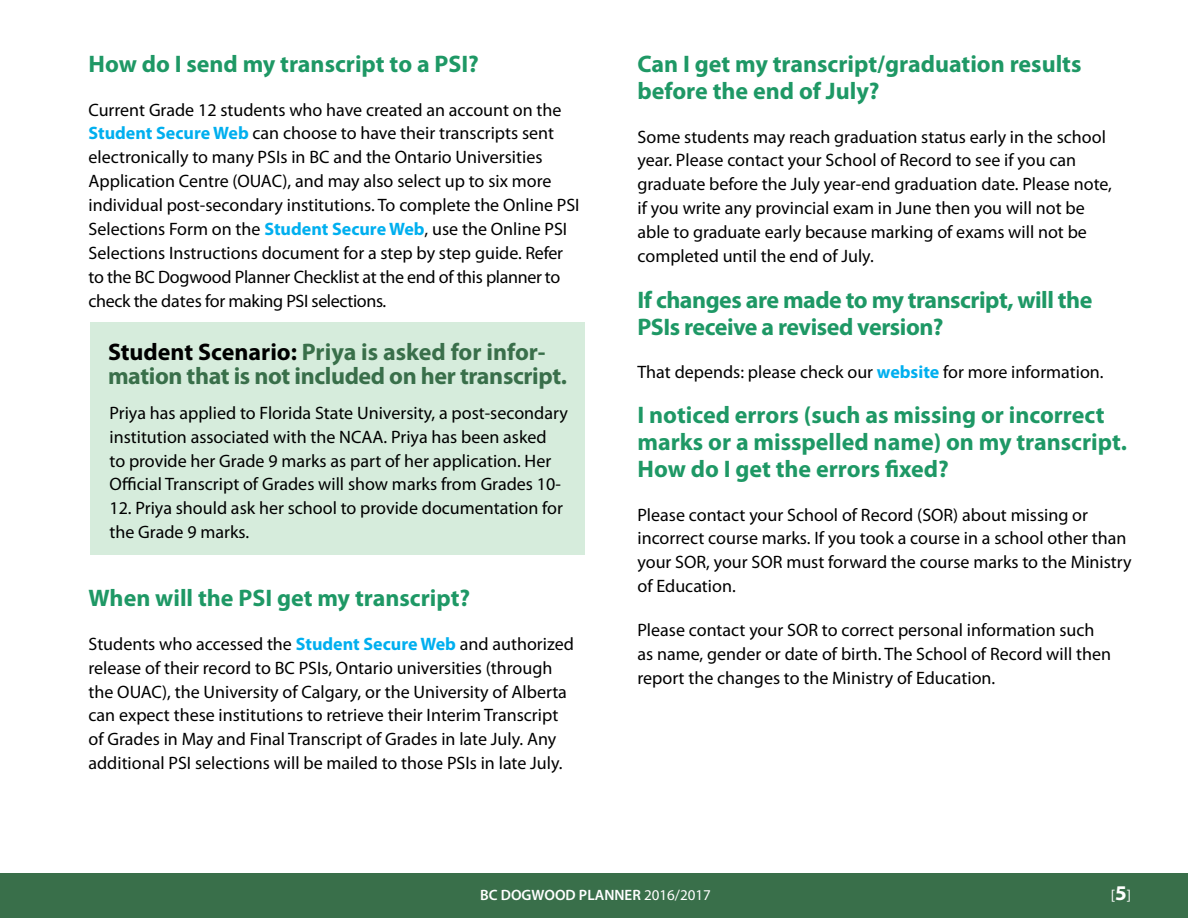
<style>
.page{position:relative;width:1188px;height:918px;background:#fff}
.page>*{position:absolute;margin:0;border:0;box-sizing:border-box;transform-origin:0 0}
.t1{font:700 24px/27px "Myriad Pro";color:#1e9865}
.t2{font:700 24px/24px "Myriad Pro";letter-spacing:-.015em;color:#396f4a}
.t3{font:700 24px/27px "Myriad Pro";letter-spacing:-.02em;color:#1e9865}
.t4{font:18px/24px "Myriad Pro";color:#000}
.t5{font:600 15px "Myriad Pro";color:#fff}
.t6{font:15px "Myriad Pro";color:#fff}
.s1{font-weight:700;color:#00afef}
.s2{color:#000}
.s3{font-weight:400}
.s4{font-weight:700;font-size:21px}
</style>
<div class="page">
<div style="left:90px;top:322px;width:495px;height:233px;background:#d6ecdc"></div>
<div style="left:0;top:874px;width:1188px;height:44px;background:#396f4a"></div>
<h1 class="t1" style="left:88px;top:51px;width:392px">How do I send my transcript to a PSI?</h1>
<p class="t4" style="left:88px;top:98px;width:493px">Current Grade 12 students who have created an account on the <span class="s1">Student Secure Web</span> can choose to have their transcripts sent electronically to many PSIs in BC and the Ontario Universities Application Centre (OUAC), and may also select up to six more individual post-secondary institutions. To complete the Online PSI Selections Form on the <span class="s1">Student Secure Web</span>, use the Online PSI Selections Instructions document for a step by step guide. Refer to the BC Dogwood Planner Checklist at the end of this planner to check the dates for making PSI selections.</p>
<h1 class="t2" style="left:108px;top:340px;width:460px"><span class="s2">Student Scenario:</span> Priya is asked for infor&shy;mation that is not included on her transcript.</h1>
<p class="t4" style="left:110px;top:401px;width:460px">Priya has applied to Florida State University, a post-secondary institution associated with the NCAA. Priya has been asked<br>to provide her Grade 9 marks as part of her application. Her Official Transcript of Grades will show marks from Grades 10-</p>
<p class="t4" style="left:110px;top:497px;width:455px">12. Priya should ask her school to provide documentation for the Grade 9 marks.</p>
<h1 class="t1" style="left:88px;top:585px;width:383px">When will the PSI get my transcript?</h1>
<p class="t4" style="left:88px;top:632px;width:487px">Students who accessed the <span class="s1">Student Secure Web</span> and authorized release of their record to BC PSIs, Ontario universities (through the OUAC), the University of Calgary, or the University of Alberta can expect these institutions to retrieve their Interim Transcript of Grades in May and Final Transcript of Grades in late July. Any additional PSI selections will be mailed to those PSIs in late July.</p>
<h1 class="t1" style="left:638px;top:51px;width:446px">Can I get my transcript/graduation results before the end of July?</h1>
<p class="t4" style="left:638px;top:125px;width:476px">Some students may reach graduation status early in the school year. Please contact your School of Record to see if you can graduate before the July year-end graduation date. Please note, if you write any provincial exam in June then you will not be able to graduate early because marking of exams will not be completed until the end of July.</p>
<h1 class="t3" style="left:638px;top:286px;width:456px">If changes are made to my transcript, will the<br>PSIs receive a revised version?</h1>
<p class="t4" style="left:638px;top:360px;width:468px">That depends: please check our <span class="s1">website</span> for more information.</p>
<h1 class="t1" style="left:638px;top:402px;width:491px">I noticed errors (such as missing or incorrect marks or a misspelled name) on my transcript.<br>How do I get the errors fixed?</h1>
<p class="t4" style="left:638px;top:503px;width:496px">Please contact your School of Record (SOR) about missing or incorrect course marks. If you took a course in a school other than your SOR, your SOR must forward the course marks to the Ministry of Education.</p>
<p class="t4" style="left:638px;top:618px;width:475px">Please contact your SOR to correct personal information such as name, gender or date of birth. The School of Record will then report the changes to the Ministry of Education.</p>
<p class="t5" style="left:480px;top:887px;width:232px">BC DOGWOOD PLANNER <span class="s3">2016/2017</span></p>
<p class="t6" style="left:1111px;top:887px;width:22px">[<span class="s4">5</span>]</p>
</div>
